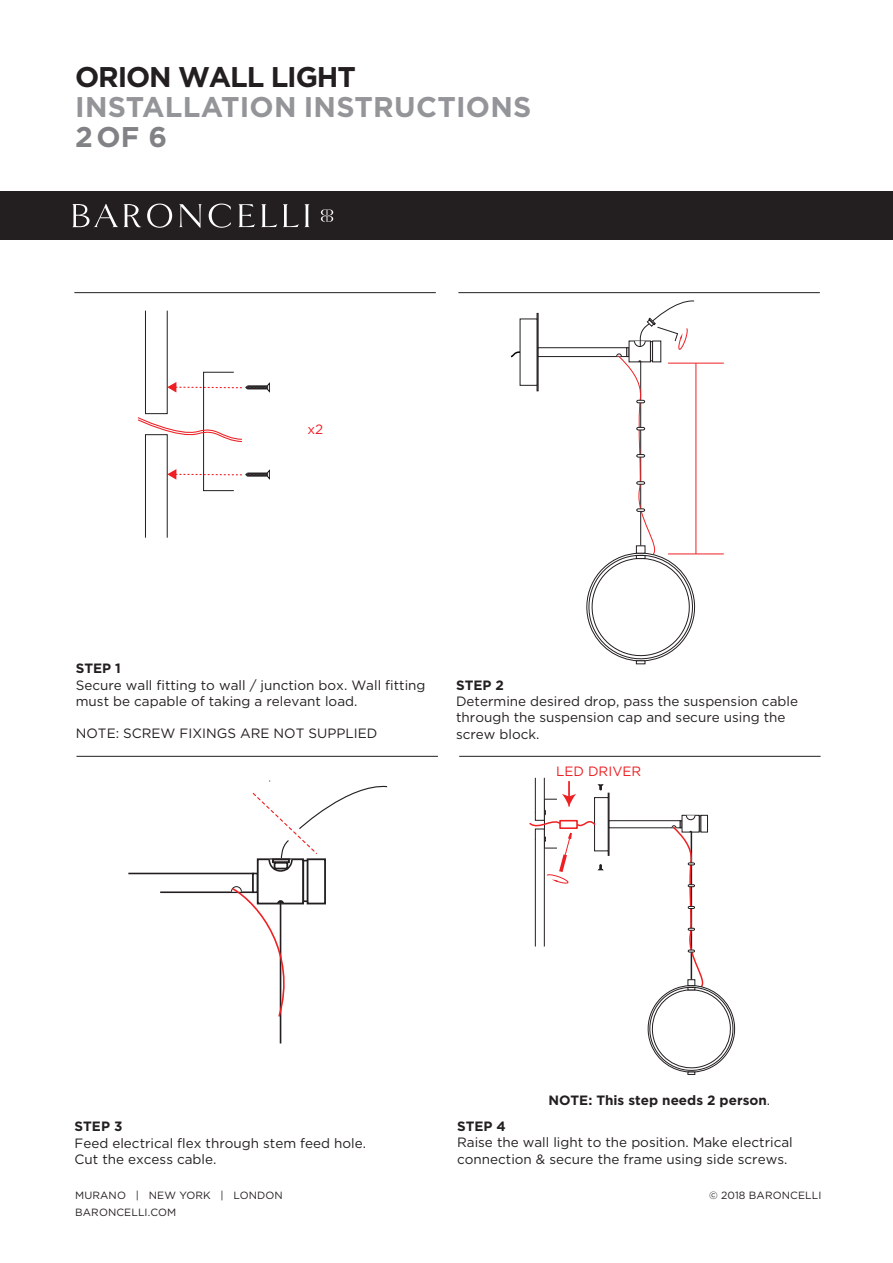
<style>
.page{position:relative;width:893px;height:1263px;background:#fff}
.page>*{position:absolute;margin:0;border:0;box-sizing:border-box;transform-origin:0 0}
.t1{font:700 28.5px "Gotham";letter-spacing:.01em;color:#939598}
.t2{font:700 28.5px "Gotham";letter-spacing:-.04em;color:#231f20}
.t3{font:700 28.5px "Gotham";color:#808285}
.t4{font:13.5px/16.2px "Gotham";color:#231f20}
.t5{font:700 13.5px "Gotham";color:#231f20}
.t6{font:13.5px "Gotham";color:#ee1f23}
.t7{font:10.5px/16.5px "Gotham";letter-spacing:.01em;color:#231f20}
.s1{font-weight:400}
</style>
<div class="page">
<div style="left:0;top:191px;width:893px;height:49px;background:#231f20"></div>
<hr style="left:459px;top:756px;width:362px;height:1px;background:#231f20">
<hr style="left:76px;top:756px;width:362px;height:1px;background:#231f20">
<svg style="left:72px;top:204px;width:261px;height:24px"></svg>
<hr style="left:74px;top:292px;width:362px;height:1px;background:#231f20">
<hr style="left:458px;top:292px;width:362px;height:1px;background:#231f20">
<div style="left:203px;top:372px;width:31px;height:119px;border:1px solid #231f20"></div>
<svg style="left:167px;top:382px;width:103px;height:10px"></svg>
<svg style="left:167px;top:469px;width:103px;height:11px"></svg>
<svg style="left:137px;top:417px;width:105px;height:26px"></svg>
<div style="left:145px;top:310px;width:22px;height:104px;background:#fff;border:1px solid #231f20"></div>
<div style="left:145px;top:434px;width:22px;height:104px;background:#fff;border:1px solid #231f20"></div>
<div style="left:535px;top:777px;width:10px;height:44px;background:#fff;border:1px solid #231f20"></div>
<div style="left:535px;top:829px;width:10px;height:118px;background:#fff;border:1px solid #231f20"></div>
<div style="left:537px;top:313px;width:1px;height:78px;background:#fff;border:1px solid #231f20"></div>
<div style="left:538px;top:347px;width:89px;height:10px;background:#fff;border:1px solid #231f20"></div>
<hr style="left:668px;top:363px;width:56px;height:1px;background:#ee1f23">
<hr style="left:668px;top:553px;width:56px;height:1px;background:#ee1f23">
<svg style="left:510px;top:351px;width:12px;height:7px"></svg>
<svg style="left:580px;top:300px;width:122px;height:365px"></svg>
<hr style="left:280px;top:902px;width:1px;height:141px;background:#231f20">
<svg style="left:128px;top:780px;width:260px;height:238px"></svg>
<div style="left:608px;top:793px;width:1px;height:63px;background:#fff;border:1px solid #231f20"></div>
<div style="left:609px;top:820px;width:72px;height:8px;background:#fff;border:1px solid #231f20"></div>
<svg style="left:642px;top:815px;width:94px;height:260px"></svg>
<svg style="left:529px;top:781px;width:74px;height:103px"></svg>
<h1 class="t2" style="left:75px;top:59px;width:282px">ORION WALL LIGHT</h1>
<h1 class="t1" style="left:75px;top:89px;width:458px">INSTALLATION INSTRUCTIONS</h1>
<h1 class="t3" style="left:75px;top:119px;width:94px">2OF 6</h1>
<p class="t6" style="left:308px;top:421px;width:17px">x2</p>
<p class="t5" style="left:76px;top:660px;width:47px">STEP 1</p>
<p class="t4" style="left:76px;top:677px;width:351px">Secure wall fitting to wall / junction box. Wall fitting must be capable of taking a relevant load.</p>
<p class="t4" style="left:76px;top:725px;width:303px">NOTE: SCREW FIXINGS ARE NOT SUPPLIED</p>
<p class="t5" style="left:456px;top:677px;width:49px">STEP 2</p>
<p class="t4" style="left:456px;top:693px;width:343px">Determine desired drop, pass the suspension cable through the suspension cap and secure using the screw block.</p>
<p class="t6" style="left:556px;top:763px;width:87px">LED DRIVER</p>
<p class="t5" style="left:75px;top:1118px;width:49px">STEP 3</p>
<p class="t4" style="left:75px;top:1135px;width:293px">Feed electrical flex through stem feed hole.<br>Cut the excess cable.</p>
<p class="t5" style="left:548px;top:1091px;width:223px">NOTE: This step needs 2 person<span class="s1">.</span></p>
<p class="t5" style="left:457px;top:1118px;width:50px">STEP 4</p>
<p class="t4" style="left:457px;top:1134px;width:337px">Raise the wall light to the position. Make electrical connection &amp; secure the frame using side screws.</p>
<p class="t7" style="left:75px;top:1187px;width:209px">MURANO | NEW YORK | LONDON<br>BARONCELLI.COM</p>
<p class="t7" style="left:709px;top:1187px;width:114px">© 2018 BARONCELLI</p>
</div>
